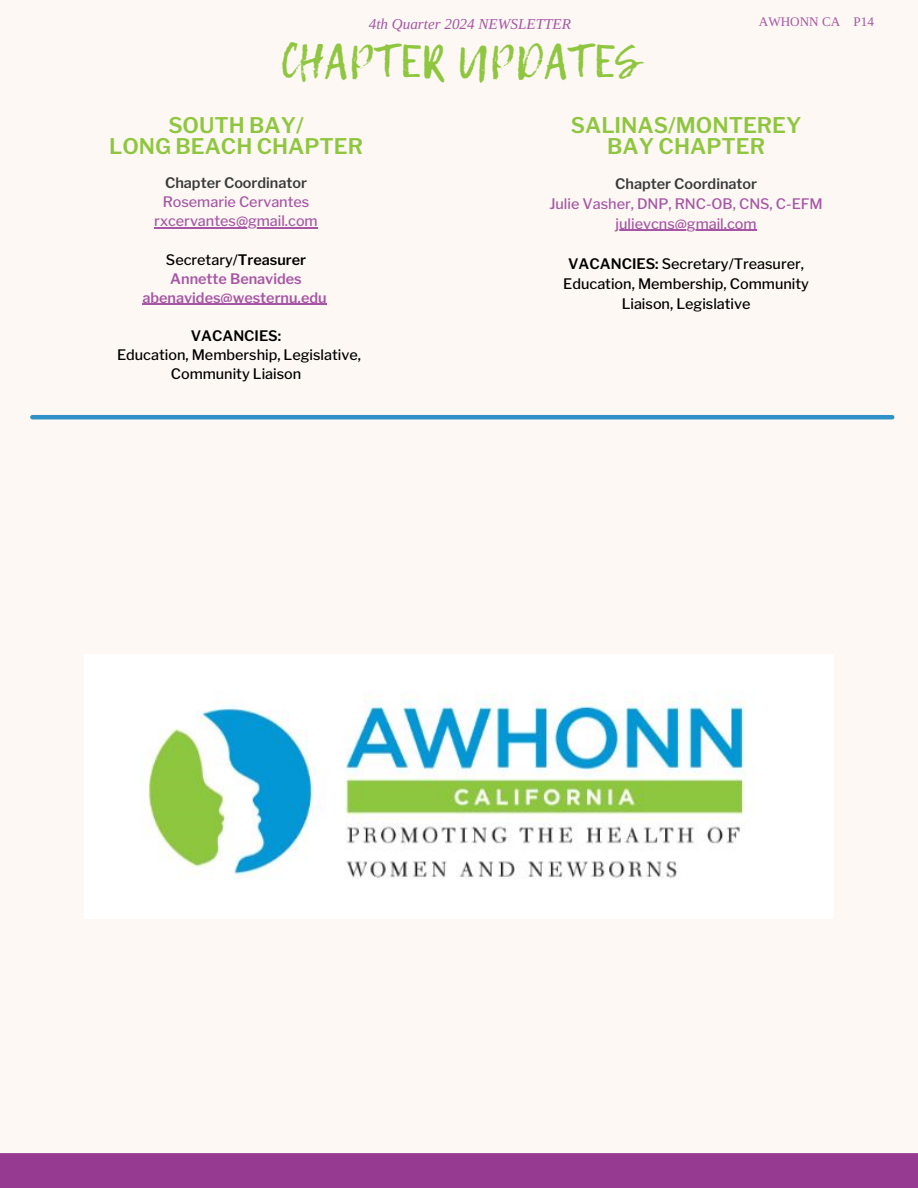
<style>
.page{position:relative;width:918px;height:1188px;background:#fdf8f3}
.page>*{position:absolute;margin:0;border:0;box-sizing:border-box;transform-origin:0 0}
.t1{font:45.45px "Lemon Tuesday";color:#8ec63f}
.t2{font:600 21.45px/21.3px "Libre Franklin";color:#8ec63f;text-align:center}
.t3{font:italic 15.15px "Libra Serif Modern";color:#a656a5}
.t4{font:500 14.4px/19.2px "Libre Franklin";color:#000;text-align:center}
.t5{font:500 14.4px/20px "Libre Franklin";color:#a656a5;text-align:center}
.t6{font:600 14.4px/19.2px "Libre Franklin";color:#a656a5;text-align:center}
.t7{font:600 14.4px/19.2px "Libre Franklin";color:#383b3b}
.t8{font:600 14.4px "Libre Franklin";color:#000}
.t9{font:13.2px "Libra Serif Modern";color:#a656a5}
.s1{font-weight:500;color:#a656a5}
.s2{font-weight:600}
.s3{font-weight:600;color:#383b3b}
</style>
<div class="page">
<hr style="left:32px;top:415px;width:860px;height:4px;background:#3091c7">
<div style="left:0;top:1153px;width:918px;height:35px;background:#953a90"></div>
<img style="left:85px;top:655px;width:749px;height:263px">
<hr style="left:154px;top:227px;width:164px;height:2px;background:#a656a5">
<hr style="left:142px;top:304px;width:185px;height:1px;background:#a656a5">
<hr style="left:616px;top:230px;width:141px;height:1px;background:#a656a5">
<p class="t3" style="left:369px;top:15px;width:204px">4th Quarter 2024 NEWSLETTER</p>
<h1 class="t9" style="left:759px;top:14px;width:117px">AWHONN CA P14</h1>
<h4 class="t1" style="left:280px;top:27px;width:360px">CHAPTER UPDATES</h4>
<h2 class="t2" style="left:109px;top:114px;width:255px">SOUTH BAY/<br>LONG BEACH CHAPTER</h2>
<h2 class="t7" style="left:163px;top:173px;width:148px">Chapter Coordinator<br><span class="s1">Rosemarie Cervantes</span></h2>
<h3 class="t5" style="left:154px;top:211px;width:165px">rxcervantes@gmail.com</h3>
<h3 class="t4" style="left:166px;top:250px;width:142px">Secretary/<span class="s2">Treasurer</span></h3>
<h3 class="t6" style="left:142px;top:269px;width:186px">Annette Benavides abenavides@westernu.edu</h3>
<h3 class="t8" style="left:191px;top:327px;width:92px">VACANCIES:</h3>
<h3 class="t4" style="left:117px;top:345px;width:246px">Education, Membership, Legislative,<br>Community Liaison</h3>
<h3 class="t2" style="left:571px;top:114px;width:232px">SALINAS/MONTEREY<br>BAY CHAPTER</h3>
<h3 class="t5" style="left:549px;top:173px;width:275px"><span class="s3">Chapter Coordinator<br></span>Julie Vasher, DNP, RNC-OB, CNS, C-EFM</h3>
<p class="t5" style="left:616px;top:213px;width:142px">julievcns@gmail.com</p>
<p class="t4" style="left:568px;top:254px;width:237px"><span class="s2">VACANCIES:</span> Secretary/Treasurer,</p>
<p class="t4" style="left:563px;top:273px;width:247px;line-height:20px">Education, Membership, Community<br>Liaison, Legislative</p>
</div>
